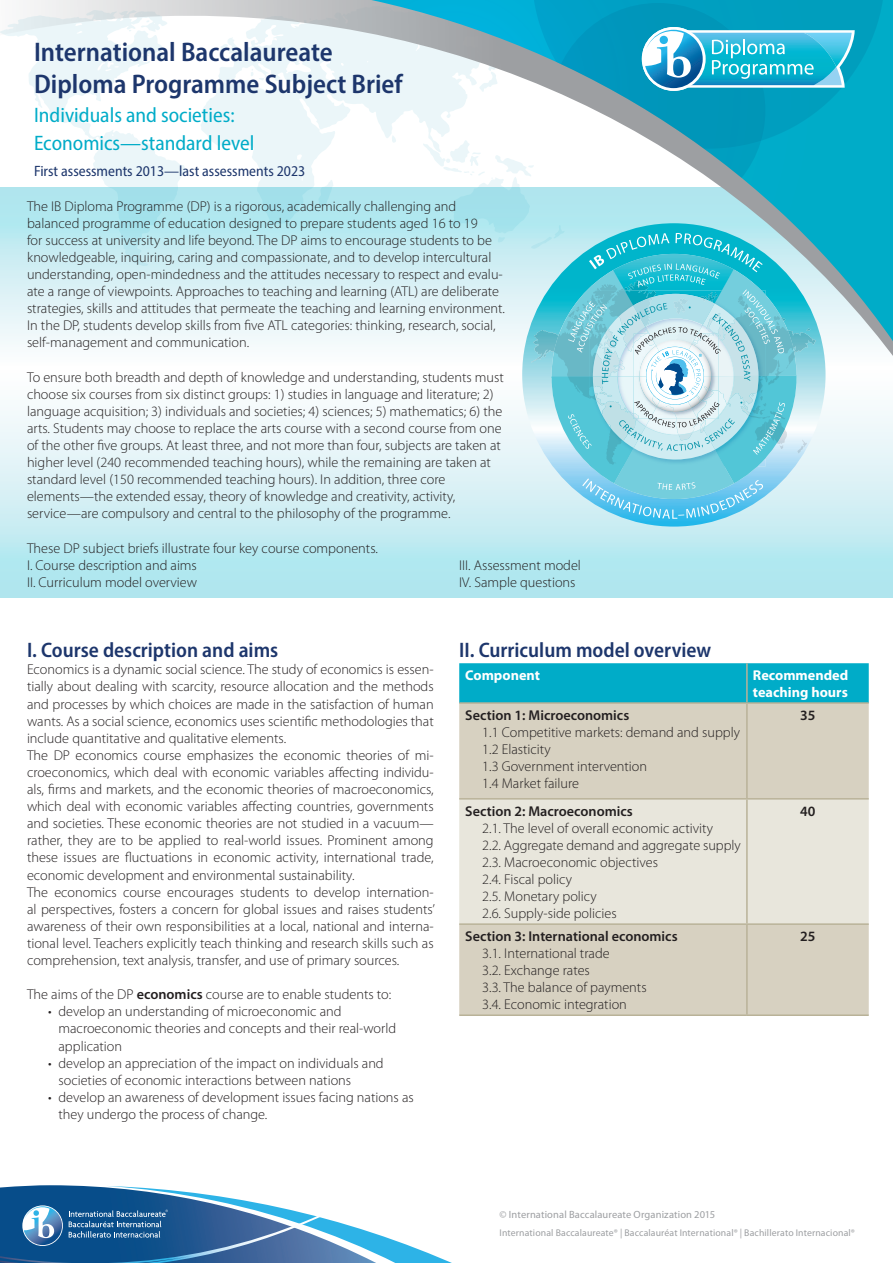
<style>
.page{position:relative;width:893px;height:1263px;background:#fff}
.page>*{position:absolute;margin:0;border:0;box-sizing:border-box;transform-origin:0 0}
.Heading1{font:600 semi-condensed 27px "Myriad Pro";color:#1d366c}
.Paragraph_Heading1{font:600 semi-condensed 21px "Myriad Pro";color:#1d366c}
.Heading2{font:semi-condensed 21px "Myriad Pro";color:#00acc8}
.Subtitle{font:semi-condensed 15px "Myriad Pro";color:#1d366c}
.Body_copy{font:300 14.25px/17.1px "Myriad Pro";color:#231f20}
.body_text{font:300 14.25px/17.1px "Myriad Pro";color:#231f20;text-align:justify}
.table_subtitle{font:600 14.25px "Myriad Pro";color:#231f20}
.table_head{font:700 14.25px/17.1px "Myriad Pro";color:#fff}
.body_text-2{font:600 14.25px "Myriad Pro";color:#231f20}
.diagram_labels{font:10.5px "Myriad Pro";letter-spacing:.01em;color:#9d9fa2}
.diagram_labels-2{font:9.75px "Myriad Pro";letter-spacing:.015em;color:#9d9fa2}
.s1{font-weight:600}
</style>
<div class="page">
<svg style="left:0;top:410px;width:893px;height:188px;background:#caedf3"></svg>
<svg style="left:0;top:0;width:893px;height:387px"></svg>
<svg style="left:371px;top:0;width:522px;height:341px"></svg>
<svg style="left:532px;top:0;width:353px;height:149px;background:#13a8c6"></svg>
<svg style="left:550px;top:3px;width:215px;height:215px;background:#42a7c0"></svg>
<svg style="left:371px;top:0;width:22px;height:116px;background:#d4e1e4"></svg>
<svg style="left:0;top:1185px;width:452px;height:78px"></svg>
<div style="left:459px;top:663px;width:410px;height:39px;background:#00acc8"></div>
<div style="left:459px;top:704px;width:410px;height:310px;background:#d7d1c1"></div>
<div style="left:459px;top:799px;width:410px;height:124px;background:#e8e6dc"></div>
<hr style="left:746px;top:663px;width:2px;height:39px;background:#b9b298">
<hr style="left:459px;top:702px;width:288px;height:2px;background:#b9b298">
<hr style="left:747px;top:702px;width:122px;height:2px;background:#b9b298">
<hr style="left:746px;top:704px;width:2px;height:94px;background:#b9b298">
<hr style="left:459px;top:798px;width:288px;height:1px;background:#b9b298">
<hr style="left:747px;top:798px;width:122px;height:1px;background:#b9b298">
<hr style="left:746px;top:799px;width:2px;height:124px;background:#b9b298">
<hr style="left:746px;top:925px;width:2px;height:89px;background:#b9b298">
<hr style="left:459px;top:923px;width:288px;height:2px;background:#b9b298">
<hr style="left:747px;top:923px;width:122px;height:2px;background:#b9b298">
<hr style="left:459px;top:1014px;width:288px;height:2px;background:#b9b298">
<hr style="left:747px;top:1014px;width:122px;height:2px;background:#b9b298">
<svg style="left:642px;top:27px;width:213px;height:64px"></svg>
<svg style="left:522px;top:223px;width:303px;height:304px;background:#b1e1eb"></svg>
<svg style="left:423px;top:139px;width:388px;height:380px"></svg>
<p class="Heading1" style="left:34px;top:35px;width:300px">International Baccalaureate</p>
<p class="Heading1" style="left:34px;top:67px;width:370px">Diploma Programme Subject Brief</p>
<p class="Heading2" style="left:34px;top:102px;width:202px">Individuals and societies:</p>
<p class="Heading2" style="left:34px;top:130px;width:222px">Economics—standard level</p>
<p class="Subtitle" style="left:34px;top:161px;width:273px">First assessments 2013—last assessments 2023</p>
<p class="Body_copy" style="left:27px;top:197px;width:480px">The IB Diploma Programme (DP) is a rigorous, academically challenging and balanced programme of education designed to prepare students aged 16 to 19<br>for success at university and life beyond. The DP aims to encourage students to be knowledgeable, inquiring, caring and compassionate, and to develop intercultural understanding, open-mindedness and the attitudes necessary to respect and evalu&shy;ate a range of viewpoints. Approaches to teaching and learning (ATL) are deliberate strategies, skills and attitudes that permeate the teaching and learning environment.<br>In the DP, students develop skills from five ATL categories: thinking, research, social, self-management and communication.</p>
<p class="Body_copy" style="left:27px;top:368px;width:478px">To ensure both breadth and depth of knowledge and understanding, students must choose six courses from six distinct groups: 1) studies in language and literature; 2) language acquisition; 3) individuals and societies; 4) sciences; 5) mathematics; 6) the arts. Students may choose to replace the arts course with a second course from one of the other five groups. At least three, and not more than four, subjects are taken at higher level (240 recommended teaching hours), while the remaining are taken at standard level (150 recommended teaching hours). In addition, three core elements—the extended essay, theory of knowledge and creativity, activity, service—are compulsory and central to the philosophy of the programme.</p>
<p class="Body_copy" style="left:27px;top:539px;width:352px">These DP subject briefs illustrate four key course components.</p>
<p class="Body_copy" style="left:27px;top:557px;width:171px">I. Course description and aims</p>
<p class="Body_copy" style="left:27px;top:574px;width:172px">II. Curriculum model overview</p>
<p class="Body_copy" style="left:459px;top:557px;width:123px">III. Assessment model</p>
<p class="Body_copy" style="left:459px;top:574px;width:118px">IV. Sample questions</p>
<p class="Paragraph_Heading1" style="left:27px;top:637px;width:253px">I. Course description and aims</p>
<p class="body_text" style="left:27px;top:661px;width:408px">Economics is a dynamic social science. The study of economics is essen&shy;tially about dealing with scarcity, resource allocation and the methods and processes by which choices are made in the satisfaction of human wants. As a social science, economics uses scientific methodologies that include quantitative and qualitative elements.</p>
<p class="body_text" style="left:27px;top:747px;width:408px">The DP economics course emphasizes the economic theories of mi&shy;croeconomics, which deal with economic variables affecting individu&shy;als, firms and markets, and the economic theories of macroeconomics, which deal with economic variables affecting countries, governments and societies. These economic theories are not studied in a vacuum— rather, they are to be applied to real-world issues. Prominent among these issues are fluctuations in economic activity, international trade, economic development and environmental sustainability.</p>
<p class="body_text" style="left:27px;top:883px;width:410px">The economics course encourages students to develop internation&shy;al perspectives, fosters a concern for global issues and raises students’ awareness of their own responsibilities at a local, national and interna&shy;tional level. Teachers explicitly teach thinking and research skills such as comprehension, text analysis, transfer, and use of primary sources.</p>
<p class="body_text" style="left:27px;top:986px;width:366px">The aims of the DP <span class="s1">economics</span> course are to enable students to:</p>
<p class="Body_copy" style="left:58px;top:1003px;width:339px;text-indent:-10px">• develop an understanding of microeconomic and macroeconomic theories and concepts and their real-world application</p>
<p class="Body_copy" style="left:58px;top:1054px;width:327px;text-indent:-10px">• develop an appreciation of the impact on individuals and societies of economic interactions between nations</p>
<p class="Body_copy" style="left:58px;top:1089px;width:357px;text-indent:-10px">• develop an awareness of development issues facing nations as they undergo the process of change.</p>
<p class="Paragraph_Heading1" style="left:459px;top:637px;width:253px">II. Curriculum model overview</p>
<p class="table_head" style="left:465px;top:666px;width:76px">Component</p>
<p class="table_head" style="left:753px;top:666px;width:97px">Recommended teaching hours</p>
<p class="table_subtitle" style="left:465px;top:706px;width:166px">Section 1: Microeconomics</p>
<p class="body_text" style="left:482px;top:724px;width:259px">1.1 Competitive markets: demand and supply</p>
<p class="body_text" style="left:482px;top:741px;width:70px">1.2 Elasticity</p>
<p class="body_text" style="left:482px;top:758px;width:166px">1.3 Government intervention</p>
<p class="body_text" style="left:482px;top:775px;width:98px">1.4 Market failure</p>
<p class="body_text-2" style="left:800px;top:706px;width:17px">35</p>
<p class="table_subtitle" style="left:465px;top:802px;width:169px">Section 2: Macroeconomics</p>
<p class="body_text" style="left:482px;top:819px;width:232px">2.1. The level of overall economic activity</p>
<p class="body_text" style="left:482px;top:837px;width:260px">2.2. Aggregate demand and aggregate supply</p>
<p class="body_text" style="left:482px;top:854px;width:177px">2.3. Macroeconomic objectives</p>
<p class="body_text" style="left:482px;top:871px;width:91px">2.4. Fiscal policy</p>
<p class="body_text" style="left:482px;top:888px;width:116px">2.5. Monetary policy</p>
<p class="body_text" style="left:482px;top:905px;width:136px">2.6. Supply-side policies</p>
<p class="table_subtitle" style="left:465px;top:927px;width:214px">Section 3: International economics</p>
<p class="body_text" style="left:482px;top:945px;width:129px">3.1. International trade</p>
<p class="body_text" style="left:482px;top:962px;width:109px">3.2. Exchange rates</p>
<p class="body_text" style="left:482px;top:979px;width:166px">3.3. The balance of payments</p>
<p class="body_text" style="left:482px;top:996px;width:146px">3.4. Economic integration</p>
<p class="body_text-2" style="left:800px;top:802px;width:17px">40</p>
<p class="body_text-2" style="left:800px;top:927px;width:17px">25</p>
<p class="diagram_labels" style="left:500px;top:1208px;width:217px">© International Baccalaureate Organization 2015</p>
<p class="diagram_labels-2" style="left:500px;top:1226px;width:357px">International Baccalaureate® | Baccalauréat International® | Bachillerato Internacional®</p>
</div>
